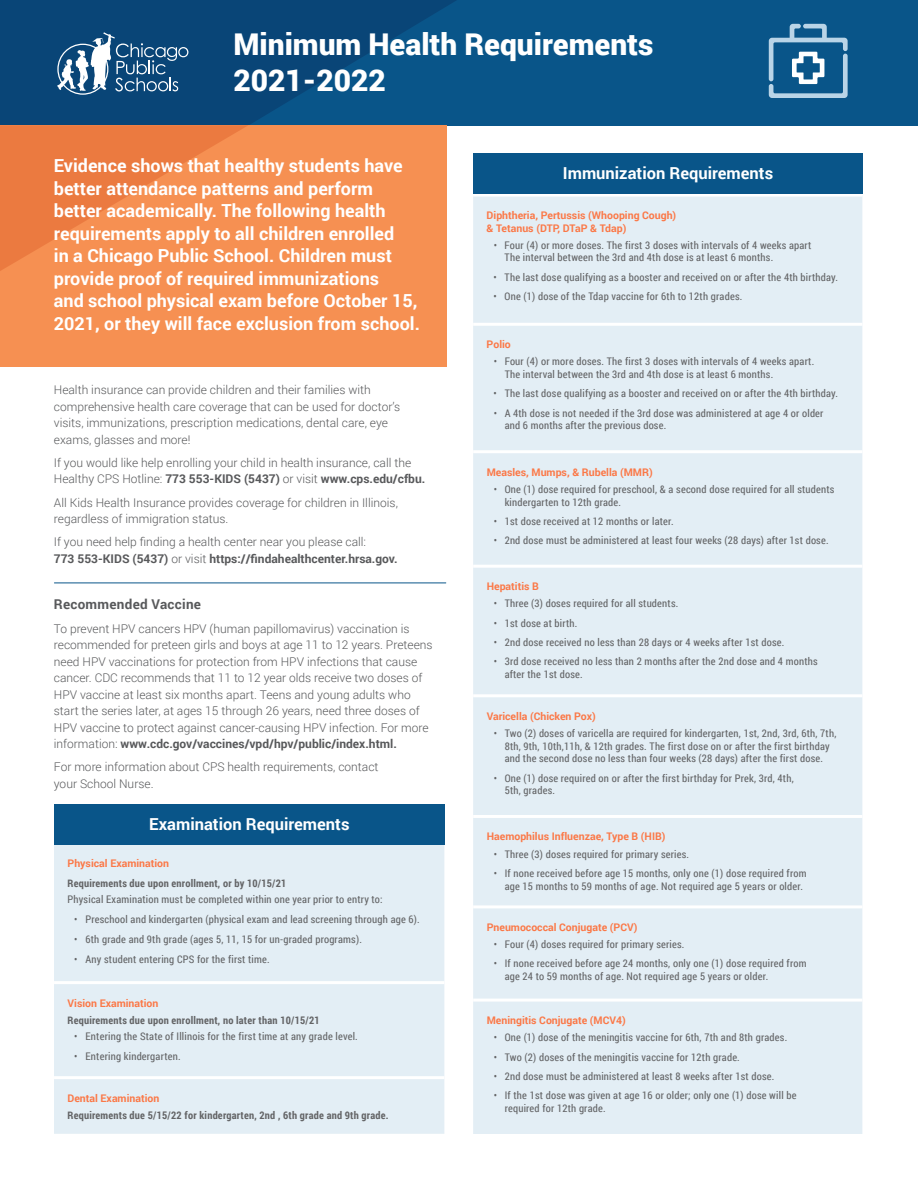
<style>
.page{position:relative;width:918px;height:1188px;background:#fff}
.page>*{position:absolute;margin:0;border:0;box-sizing:border-box;transform-origin:0 0}
.t1{font:900 30px/36px "Roboto";color:#fff}
.t2{font:700 18px/22.5px "Roboto";color:#fff}
.t3{font:700 16.5px "Roboto";color:#fff}
.t4{font:700 13.5px "Roboto";letter-spacing:.02em;color:#58595b}
.t5{font:300 12px/16.5px "Roboto";color:#58595b}
.t6{font:10.5px/12.6px "Roboto Condensed";letter-spacing:.02em;color:#636466}
.t7{font:700 10.5px/12.6px "Roboto";color:#fb7847}
.t8{font:700 10.5px "Roboto Condensed";letter-spacing:.02em;color:#636466}
.s1{font-weight:700}
</style>
<div class="page">
<div style="left:0;top:0;width:918px;height:125px;background:#095589"></div>
<svg style="left:0;top:0;width:456px;height:125px;fill:#094577"></svg>
<svg style="left:57px;top:32px;width:131px;height:63px;background:#447297"></svg>
<div style="left:0;top:125px;width:446px;height:242px;background:#f69052"></div>
<svg style="left:0;top:125px;width:248px;height:146px;fill:#ee8045"></svg>
<svg style="left:769px;top:24px;width:79px;height:74px"></svg>
<hr style="left:54px;top:583px;width:392px;height:1px;background:#095589">
<div style="left:473px;top:197px;width:389px;height:937px;background:#e3eef5"></div>
<hr style="left:473px;top:323px;width:389px;height:3px;background:#fff">
<hr style="left:473px;top:450px;width:389px;height:3px;background:#fff">
<hr style="left:473px;top:565px;width:389px;height:3px;background:#fff">
<hr style="left:473px;top:694px;width:389px;height:3px;background:#fff">
<hr style="left:473px;top:815px;width:389px;height:3px;background:#fff">
<hr style="left:473px;top:905px;width:389px;height:3px;background:#fff">
<hr style="left:473px;top:999px;width:389px;height:3px;background:#fff">
<div style="left:54px;top:845px;width:390px;height:289px;background:#e3eef5"></div>
<hr style="left:54px;top:981px;width:390px;height:3px;background:#fff">
<hr style="left:54px;top:1076px;width:390px;height:3px;background:#fff">
<div style="left:54px;top:804px;width:390px;height:41px;background:#095589"></div>
<div style="left:473px;top:153px;width:390px;height:41px;background:#095589"></div>
<h1 class="t1" style="left:234px;top:25px;width:421px">Minimum Health Requirements<br>2021-2022</h1>
<p class="t2" style="left:54px;top:154px;width:368px">Evidence shows that healthy students have better attendance patterns and perform better academically. The following health requirements apply to all children enrolled<br>in a Chicago Public School. Children must provide proof of required immunizations<br>and school physical exam before October 15, 2021, or they will face exclusion from school.</p>
<p class="t5" style="left:54px;top:381px;width:348px">Health insurance can provide children and their families with comprehensive health care coverage that can be used for doctor’s visits, immunizations, prescription medications, dental care, eye exams, glasses and more!</p>
<p class="t5" style="left:54px;top:454px;width:373px">If you would like help enrolling your child in health insurance, call the<br>Healthy CPS Hotline: <span class="s1">773 553-KIDS (5437)</span> or visit <span class="s1">www.cps.edu/cfbu.</span></p>
<p class="t5" style="left:54px;top:494px;width:346px">All Kids Health Insurance provides coverage for children in Illinois, regardless of immigration status.</p>
<p class="t5" style="left:54px;top:533px;width:345px">If you need help finding a health center near you please call:<br><span class="s1">773 553-KIDS (5437)</span> or visit <span class="s1">https://findahealthcenter.hrsa.gov.</span></p>
<p class="t4" style="left:54px;top:595px;width:149px">Recommended Vaccine</p>
<p class="t5" style="left:54px;top:620px;width:380px">To prevent HPV cancers HPV (human papillomavirus) vaccination is recommended for preteen girls and boys at age 11 to 12 years. Preteens need HPV vaccinations for protection from HPV infections that cause cancer. CDC recommends that 11 to 12 year olds receive two doses of HPV vaccine at least six months apart. Teens and young adults who start the series later, at ages 15 through 26 years, need three doses of HPV vaccine to protect against cancer-causing HPV infection. For more information: <span class="s1">www.cdc.gov/vaccines/vpd/hpv/public/index.html.</span></p>
<p class="t5" style="left:54px;top:758px;width:326px">For more information about CPS health requirements, contact your School Nurse.</p>
<h3 class="t3" style="left:149px;top:813px;width:202px">Examination Requirements</h3>
<p class="t7" style="left:68px;top:857px;width:103px">Physical Examination</p>
<p class="t8" style="left:68px;top:876px;width:220px">Requirements due upon enrollment, or by 10/15/21</p>
<p class="t6" style="left:68px;top:893px;width:317px">Physical Examination must be completed within one year prior to entry to:</p>
<p class="t6" style="left:74px;top:913px;width:347px">• Preschool and kindergarten (physical exam and lead screening through age 6).</p>
<p class="t6" style="left:74px;top:933px;width:289px">• 6th grade and 9th grade (ages 5, 11, 15 for un-graded programs).</p>
<p class="t6" style="left:74px;top:952px;width:197px">• Any student entering CPS for the first time.</p>
<p class="t7" style="left:68px;top:996px;width:92px">Vision Examination</p>
<p class="t8" style="left:68px;top:1013px;width:254px">Requirements due upon enrollment, no later than 10/15/21</p>
<p class="t6" style="left:74px;top:1030px;width:285px">• Entering the State of Illinois for the first time at any grade level.</p>
<p class="t6" style="left:74px;top:1050px;width:108px">• Entering kindergarten.</p>
<p class="t7" style="left:68px;top:1091px;width:93px">Dental Examination</p>
<p class="t8" style="left:68px;top:1108px;width:323px">Requirements due 5/15/22 for kindergarten, 2nd , 6th grade and 9th grade.</p>
<h3 class="t3" style="left:563px;top:162px;width:212px">Immunization Requirements</h3>
<p class="t7" style="left:487px;top:209px;width:191px">Diphtheria, Pertussis (Whooping Cough) &amp; Tetanus (DTP, DTaP &amp; Tdap)</p>
<p class="t6" style="left:505px;top:238px;width:308px;text-indent:-11px">• Four (4) or more doses. The first 3 doses with intervals of 4 weeks apart<br>The interval between the 3rd and 4th dose is at least 6 months.</p>
<p class="t6" style="left:493px;top:270px;width:346px">• The last dose qualifying as a booster and received on or after the 4th birthday.</p>
<p class="t6" style="left:493px;top:290px;width:250px">• One (1) dose of the Tdap vaccine for 6th to 12th grades.</p>
<p class="t7" style="left:487px;top:338px;width:26px">Polio</p>
<p class="t6" style="left:505px;top:355px;width:311px;text-indent:-11px">• Four (4) or more doses. The first 3 doses with intervals of 4 weeks apart.<br>The interval between the 3rd and 4th dose is at least 6 months.</p>
<p class="t6" style="left:493px;top:387px;width:346px">• The last dose qualifying as a booster and received on or after the 4th birthday.</p>
<p class="t6" style="left:505px;top:406px;width:320px;text-indent:-11px">• A 4th dose is not needed if the 3rd dose was administered at age 4 or older and 6 months after the previous dose.</p>
<p class="t7" style="left:487px;top:465px;width:167px">Measles, Mumps, &amp; Rubella (MMR)</p>
<p class="t6" style="left:505px;top:483px;width:331px;text-indent:-11px">• One (1) dose required for preschool, &amp; a second dose required for all students kindergarten to 12th grade.</p>
<p class="t6" style="left:494px;top:515px;width:181px">• 1st dose received at 12 months or later.</p>
<p class="t6" style="left:494px;top:534px;width:336px">• 2nd dose must be administered at least four weeks (28 days) after 1st dose.</p>
<p class="t7" style="left:487px;top:580px;width:54px">Hepatitis B</p>
<p class="t6" style="left:494px;top:597px;width:186px">• Three (3) doses required for all students.</p>
<p class="t6" style="left:494px;top:616px;width:85px">• 1st dose at birth.</p>
<p class="t6" style="left:494px;top:636px;width:292px">• 2nd dose received no less than 28 days or 4 weeks after 1st dose.</p>
<p class="t6" style="left:505px;top:655px;width:315px;text-indent:-11px">• 3rd dose received no less than 2 months after the 2nd dose and 4 months after the 1st dose.</p>
<p class="t7" style="left:487px;top:709px;width:111px">Varicella (Chicken Pox)</p>
<p class="t6" style="left:494px;top:727px;width:344px;text-align:center">• Two (2) doses of varicella are required for kindergarten, 1st, 2nd, 3rd, 6th, 7th,<br>8th, 9th, 10th,11h, &amp; 12th grades. The first dose on or after the first birthday and the second dose no less than four weeks (28 days) after the first dose.</p>
<p class="t6" style="left:505px;top:771px;width:291px;text-indent:-11px">• One (1) dose required on or after the first birthday for Prek, 3rd, 4th,<br>5th, grades.</p>
<p class="t7" style="left:487px;top:830px;width:180px">Haemophilus Influenzae, Type B (HIB)</p>
<p class="t6" style="left:494px;top:847px;width:197px">• Three (3) doses required for primary series.</p>
<p class="t6" style="left:505px;top:867px;width:303px;text-indent:-11px">• If none received before age 15 months, only one (1) dose required from age 15 months to 59 months of age. Not required age 5 years or older.</p>
<p class="t7" style="left:487px;top:920px;width:152px">Pneumococcal Conjugate (PCV)</p>
<p class="t6" style="left:494px;top:938px;width:192px">• Four (4) doses required for primary series.</p>
<p class="t6" style="left:505px;top:957px;width:303px;text-indent:-11px">• If none received before age 24 months, only one (1) dose required from age 24 to 59 months of age. Not required age 5 years or older.</p>
<p class="t7" style="left:487px;top:1014px;width:141px">Meningitis Conjugate (MCV4)</p>
<p class="t6" style="left:494px;top:1031px;width:295px">• One (1) dose of the meningitis vaccine for 6th, 7th and 8th grades.</p>
<p class="t6" style="left:494px;top:1050px;width:247px">• Two (2) doses of the meningitis vaccine for 12th grade.</p>
<p class="t6" style="left:494px;top:1070px;width:282px">• 2nd dose must be administered at least 8 weeks after 1st dose.</p>
<p class="t6" style="left:505px;top:1089px;width:293px;text-indent:-11px">• If the 1st dose was given at age 16 or older; only one (1) dose will be required for 12th grade.</p>
</div>
